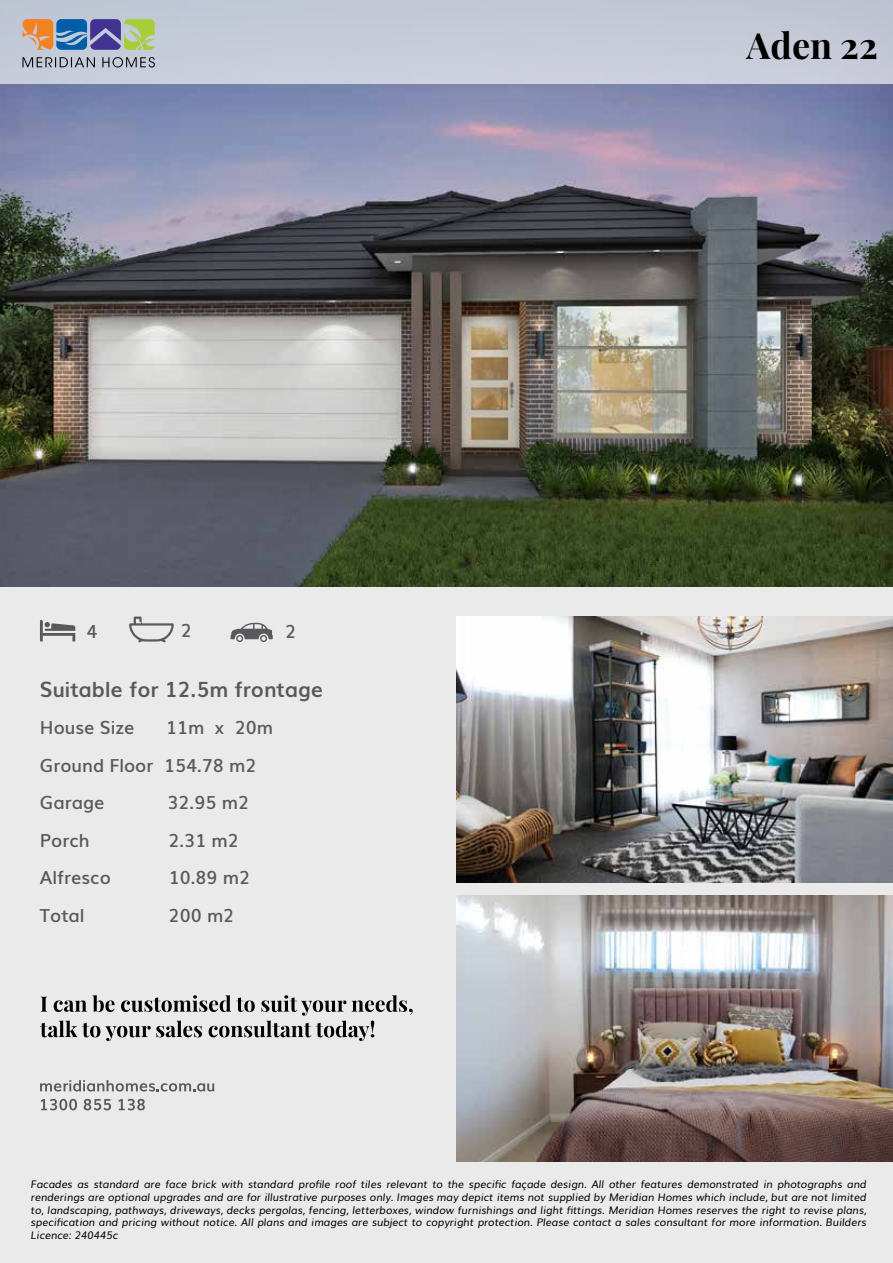
<style>
.page{position:relative;width:893px;height:1263px;background:#fff}
.page>*{position:absolute;margin:0;border:0;box-sizing:border-box;transform-origin:0 0}
.t1{font:700 36px "Playfair Display";color:#000}
.t2{font:700 21px "Muli";color:#58595b}
.t3{font:600 18px/37.5px "Muli";color:#58595b}
.t4{font:italic 10.5px/12.6px "Muli";color:#000;text-align:justify}
</style>
<div class="page">
<img style="left:0;top:84px;width:893px;height:504px">
<div style="left:0;top:588px;width:893px;height:675px;background:#eaeaea"></div>
<div style="left:0;top:0;width:893px;height:84px;background:#c6cbd9"></div>
<svg style="left:23px;top:57px;width:132px;height:10px"></svg>
<svg style="left:23px;top:19px;width:132px;height:31px"></svg>
<svg style="left:40px;top:620px;width:35px;height:21px"></svg>
<svg style="left:129px;top:617px;width:45px;height:25px"></svg>
<svg style="left:231px;top:622px;width:42px;height:20px"></svg>
<img style="left:456px;top:616px;width:437px;height:267px">
<img style="left:456px;top:895px;width:437px;height:267px">
<svg style="left:40px;top:995px;width:373px;height:46px"></svg>
<svg style="left:40px;top:1080px;width:174px;height:11px"></svg>
<svg style="left:41px;top:1099px;width:36px;height:11px"></svg>
<svg style="left:84px;top:1099px;width:27px;height:11px"></svg>
<svg style="left:119px;top:1099px;width:26px;height:11px"></svg>
<h3 class="t3" style="left:86px;top:611px;width:13px">4</h3>
<h3 class="t3" style="left:181px;top:611px;width:13px">2</h3>
<h3 class="t3" style="left:285px;top:611px;width:13px">2</h3>
<h2 class="t2" style="left:40px;top:672px;width:285px">Suitable for 12.5m frontage</h2>
<h3 class="t3" style="left:40px;top:708px;width:96px">House Size</h3>
<h3 class="t3" style="left:40px;top:708px;width:235px;text-indent:126px">11m x 20m<br>Ground Floor 154.78 m2<br>Garage</h3>
<h3 class="t3" style="left:168px;top:783px;width:83px">32.95 m2</h3>
<h3 class="t3" style="left:40px;top:820px;width:51px">Porch</h3>
<h3 class="t3" style="left:168px;top:820px;width:72px">2.31 m2</h3>
<h3 class="t3" style="left:40px;top:858px;width:72px">Alfresco</h3>
<h3 class="t3" style="left:169px;top:858px;width:83px">10.89 m2</h3>
<h3 class="t3" style="left:40px;top:895px;width:46px">Total</h3>
<h3 class="t3" style="left:169px;top:895px;width:67px">200 m2</h3>
<h1 class="t1" style="left:746px;top:23px;width:133px">Aden 22</h1>
<p class="t4" style="left:31px;top:1177px;width:837px">Facades as standard are face brick with standard profile roof tiles relevant to the specific façade design. All other features demonstrated in photographs and renderings are optional upgrades and are for illustrative purposes only. Images may depict items not supplied by Meridian Homes which include, but are not limited to, landscaping, pathways, driveways, decks pergolas, fencing, letterboxes, window furnishings and light fittings. Meridian Homes reserves the right to revise plans, specification and pricing without notice. All plans and images are subject to copyright protection. Please contact a sales consultant for more information. Builders Licence: 240445c</p>
</div>
